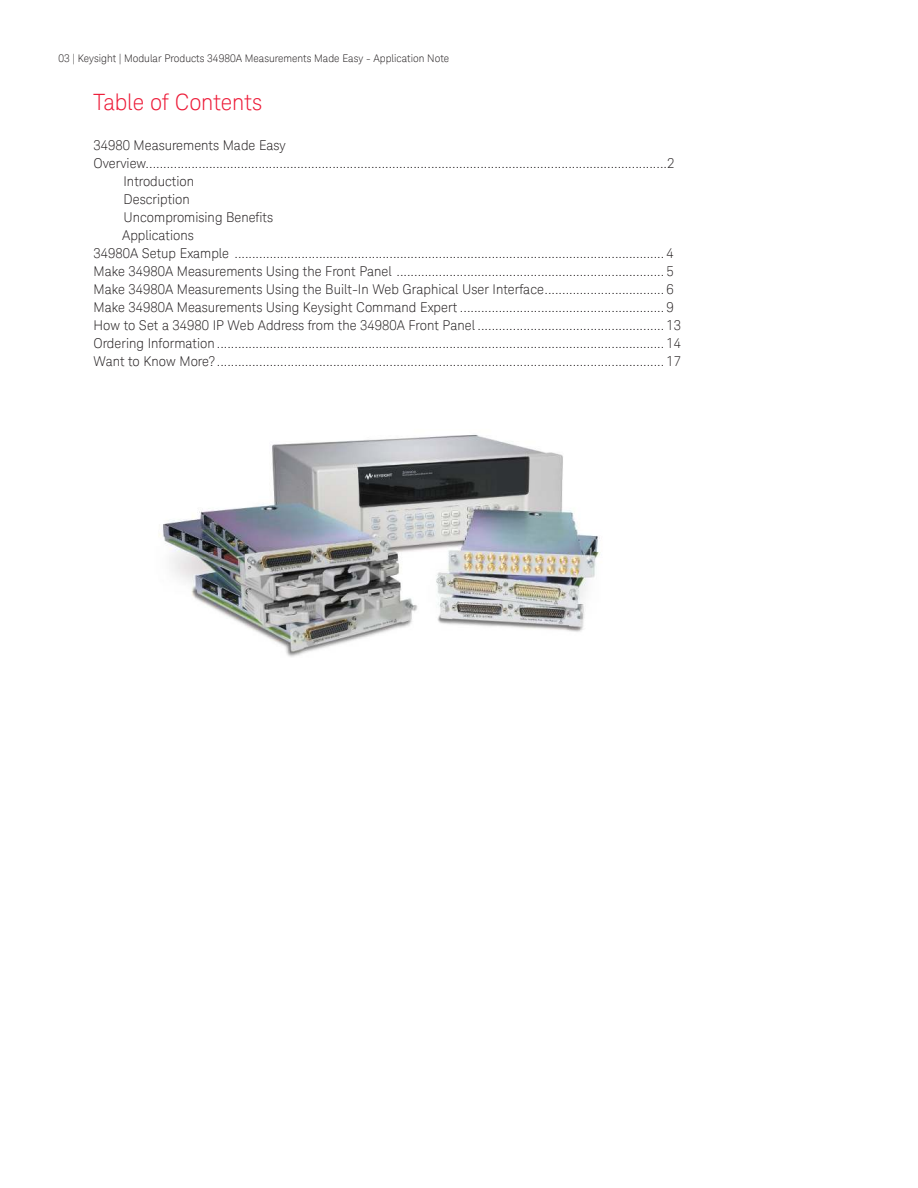
<style>
.page{position:relative;width:918px;height:1188px;background:#fff}
.page>*{position:absolute;margin:0;border:0;box-sizing:border-box;transform-origin:0 0}
.t1{font:300 22.5px "Keysight Sans";letter-spacing:-.005em;color:#ed1a37}
.t2{font:300 13.5px "Keysight Sans";color:#231f20}
.t3{font:300 10.5px "Keysight Sans";color:#231f20}
</style>
<div class="page">
<img style="left:159px;top:435px;width:441px;height:222px">
<p class="t3" style="left:59px;top:52px;width:392px">03 | Keysight | Modular Products 34980A Measurements Made Easy - Application Note</p>
<h1 class="t1" style="left:94px;top:89px;width:170px">Table of Contents</h1>
<p class="t2" style="left:94px;top:140px;width:194px">34980 Measurements Made Easy</p>
<p class="t2" style="left:94px;top:156px;width:582px">Overview....................................................................................................................................................2</p>
<p class="t2" style="left:124px;top:176px;width:72px">Introduction</p>
<p class="t2" style="left:124px;top:194px;width:68px">Description</p>
<p class="t2" style="left:124px;top:212px;width:151px">Uncompromising Benefits</p>
<p class="t2" style="left:122px;top:230px;width:73px">Applications</p>
<p class="t2" style="left:94px;top:248px;width:582px">34980A Setup Example .......................................................................................................................... 4</p>
<p class="t2" style="left:94px;top:266px;width:582px">Make 34980A Measurements Using the Front Panel ............................................................................ 5</p>
<p class="t2" style="left:94px;top:282px;width:582px">Make 34980A Measurements Using the Built-In Web Graphical User Interface .................................. 6</p>
<p class="t2" style="left:94px;top:300px;width:582px">Make 34980A Measurements Using Keysight Command Expert .......................................................... 9</p>
<p class="t2" style="left:94px;top:318px;width:589px">How to Set a 34980 IP Web Address from the 34980A Front Panel ..................................................... 13</p>
<p class="t2" style="left:94px;top:338px;width:589px">Ordering Information ............................................................................................................................... 14</p>
<p class="t2" style="left:94px;top:356px;width:589px">Want to Know More? ............................................................................................................................... 17</p>
</div>
